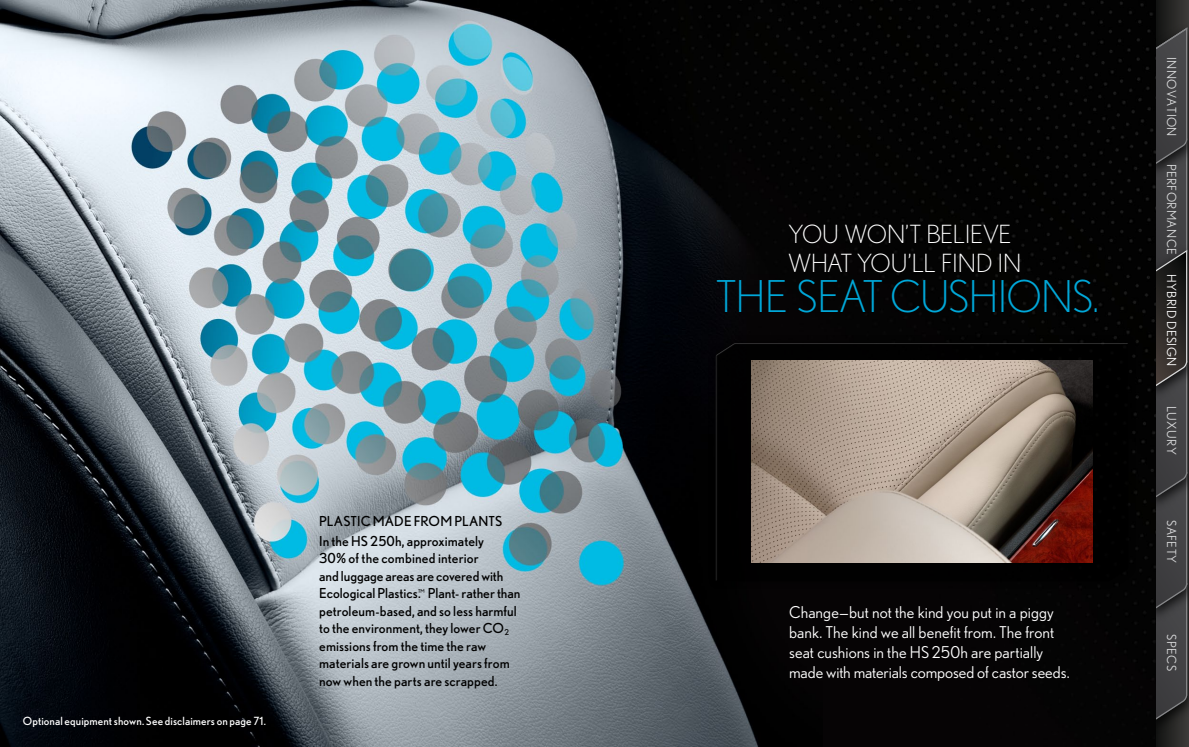
<style>
.page{position:relative;width:1189px;height:747px;background:#fff}
.page>*{position:absolute;margin:0;border:0;box-sizing:border-box;transform-origin:0 0}
.t1{font:300 43.75px "Nobel";letter-spacing:-.015em;color:#00a7d8}
.t2{font:300 25px/28.8px "Nobel";letter-spacing:-.01em;color:#fff}
.t3{font:16.25px/20px "Nobel";color:#fff}
.t4{font:13.75px/17.5px "Nobel";letter-spacing:.005em;color:#000}
.t5{font:12.5px "Nobel";letter-spacing:.03em;color:#d9dadb}
.t6{font:12.5px "Nobel";letter-spacing:.03em;color:#fff}
.t7{font:11.25px "Nobel";letter-spacing:.01em;color:#fff}
</style>
<div class="page">
<svg style="left:1155px;top:0;width:33px;height:747px"></svg>
<img style="left:1155px;top:628px;width:33px;height:111px">
<img style="left:1186px;top:517px;width:2px;height:111px">
<img style="left:1186px;top:405px;width:2px;height:112px">
<img style="left:1186px;top:183px;width:2px;height:57px">
<img style="left:1155px;top:18px;width:33px;height:165px">
<img style="left:1186px;top:240px;width:2px;height:165px">
<svg style="left:1155px;top:27px;width:31px;height:693px;background:#3a393a"></svg>
<img style="left:0;top:0;width:1155px;height:747px">
<div style="left:707px;top:335px;width:429px;height:255px;background:#000"></div>
<img style="left:751px;top:360px;width:341px;height:203px">
<p class="t7" style="left:23px;top:714px;width:244px">Optional equipment shown. See disclaimers on page 71.</p>
<p class="t4" style="left:319px;top:512px;width:184px">PLASTIC MADE FROM PLANTS</p>
<p class="t4" style="left:319px;top:532px;width:203px">In the HS 250h, approximately<br>30% of the combined interior<br>and luggage areas are covered with Ecological Plastics.<sup>™</sup> Plant- rather than petroleum-based, and so less harmful to the environment, they lower CO<sub>2 </sub>emissions from the time the raw materials are grown until years from now when the parts are scrapped.</p>
<p class="t2" style="left:788px;top:220px;width:234px">YOU WON’T BELIEVE<br>WHAT YOU’LL FIND IN</p>
<p class="t1" style="left:715px;top:271px;width:385px">THE SEAT CUSHIONS.</p>
<p class="t3" style="left:788px;top:602px;width:282px">Change—but not the kind you put in a piggy bank. The kind we all benefit from. The front seat cushions in the HS 250h are partially made with materials composed of castor seeds.</p>
<p class="t5" style="left:1178px;top:57px;width:81px;rotate:90deg">INNOVATION</p>
<p class="t5" style="left:1178px;top:164px;width:92px;rotate:90deg">PERFORMANCE</p>
<p class="t6" style="left:1178px;top:274px;width:94px;rotate:90deg">HYBRID DESIGN</p>
<p class="t5" style="left:1178px;top:406px;width:50px;rotate:90deg">LUXURY</p>
<p class="t5" style="left:1178px;top:520px;width:44px;rotate:90deg">SAFETY</p>
<p class="t5" style="left:1178px;top:634px;width:38px;rotate:90deg">SPECS</p>
</div>
